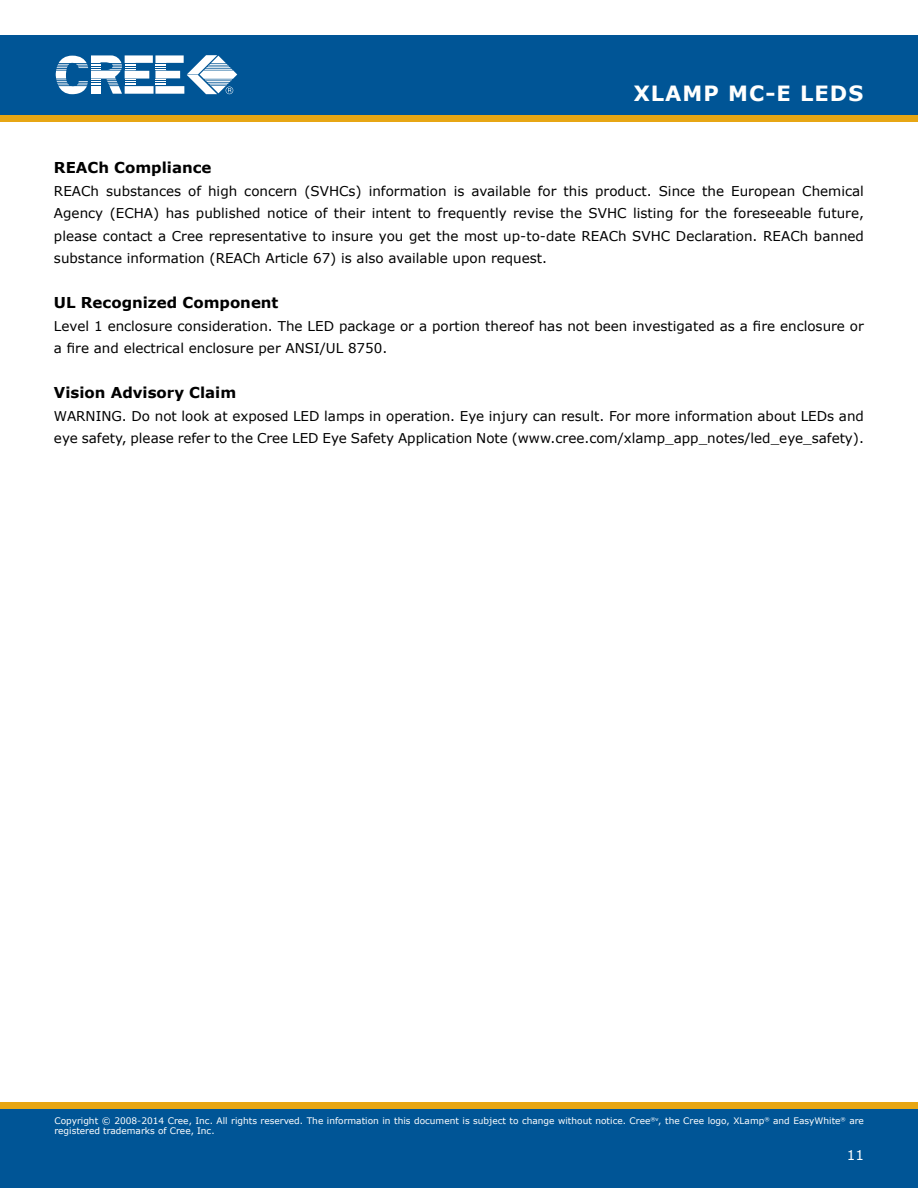
<style>
.page{position:relative;width:918px;height:1188px;background:#fff}
.page>*{position:absolute;margin:0;border:0;box-sizing:border-box;transform-origin:0 0}
.t1{font:700 21px "Verdana";letter-spacing:.05em;color:#fffffe}
.t2{font:700 15px "Verdana";color:#000}
.t3{font:13.5px/22.5px "Verdana";color:#000}
.t4{font:13.5px "Verdana";color:#fff}
.t5{font:9px/10.8px "Verdana";color:#fff}
</style>
<div class="page">
<div style="left:0;top:115px;width:918px;height:7px;background:#e7a614"></div>
<div style="left:0;top:35px;width:918px;height:80px;background:#005596"></div>
<svg style="left:56px;top:55px;width:181px;height:39px"></svg>
<div style="left:0;top:1108px;width:918px;height:80px;background:#005596"></div>
<div style="left:0;top:1102px;width:918px;height:6px;background:#e7a614"></div>
<h1 class="t1" style="left:634px;top:78px;width:231px">xlamp M C-e leds</h1>
<p class="t2" style="left:54px;top:157px;width:12px">REAC</p>
<p class="t2" style="left:98px;top:157px;width:115px">h Compliance</p>
<p class="t3" style="left:54px;top:179px;width:812px;text-align:justify">REACh substances of high concern (SVHCs) information is available for this product. Since the European Chemical Agency (ECHA) has published notice of their intent to frequently revise the SVHC listing for the foreseeable future, please contact a Cree representative to insure you get the most up-to-date REACh SVHC Declaration. REACh banned substance information (REACh Article 67) is also available upon request.</p>
<p class="t2" style="left:54px;top:292px;width:226px">UL Recognized Component</p>
<p class="t3" style="left:54px;top:314px;width:811px">Level 1 enclosure consideration. The LED package or a portion thereof has not been investigated as a fire enclosure or a fire and electrical enclosure per ANSI/UL 8750.</p>
<p class="t2" style="left:54px;top:382px;width:184px">Vision Advisory Claim</p>
<p class="t3" style="left:54px;top:404px;width:811px">WARNING. Do not look at exposed LED lamps in operation. Eye injury can result. For more information about LEDs and eye safety, please refer to the Cree LED Eye Safety Application Note (www.cree.com/xlamp_app_notes/led_eye_safety).</p>
<p class="t5" style="left:54px;top:1115px;width:811px">Copyright © 2008-2014 Cree, Inc. All rights reserved. The information in this document is subject to change without notice. Cree<sup>®v</sup>, the Cree logo, XLamp<sup>®</sup> and EasyWhite<sup>®</sup> are registered trademarks of Cree, Inc.</p>
<p class="t4" style="left:847px;top:1146px;width:19px">11</p>
</div>
